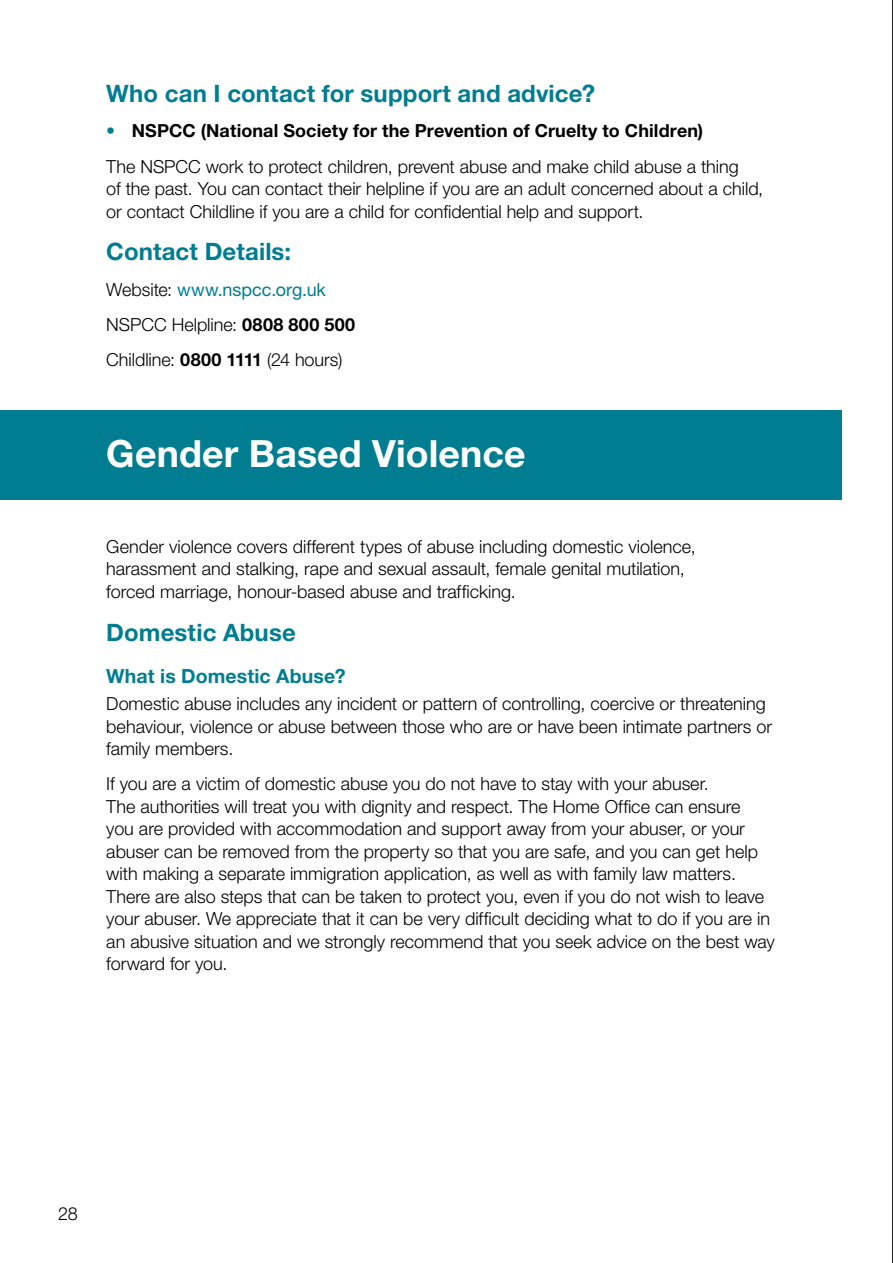
<style>
.page{position:relative;width:893px;height:1263px;background:#fff}
.page>*{position:absolute;margin:0;border:0;box-sizing:border-box;transform-origin:0 0}
.Heading_1{font:700 37.5px "Helvetica Neue LT Pro";letter-spacing:.005em;color:#fff}
.Heading_2_purple{font:700 24px "Helvetica Neue LT Pro";letter-spacing:.005em;color:#007d90}
.Heading_3{font:700 19.5px "Helvetica Neue LT Pro";letter-spacing:.005em;color:#007d90}
.Body_Text{font:300 18px/22.5px "Helvetica Neue LT Pro";color:#000}
.t1{font:700 18px "Helvetica Neue LT Pro";letter-spacing:.005em;color:#000}
.Body_Text-2{font:18px "Helvetica Neue LT Pro";color:#007d90}
.s1{font-weight:300;color:#007d90}
.s2{font-weight:300;color:#000}
.s3{font-weight:700}
</style>
<div class="page">
<hr style="left:892px;top:0;width:1px;height:1263px;background:#000">
<div style="left:0;top:410px;width:842px;height:90px;background:#007d90"></div>
<p class="Heading_2_purple" style="left:106px;top:79px;width:490px">Who can I contact for support and advice?</p>
<p class="t1" style="left:106px;top:120px;width:598px"><span class="s1">•</span> NSPCC (National Society for the Prevention of Cruelty to Children)</p>
<p class="Body_Text" style="left:106px;top:155px;width:658px">The NSPCC work to protect children, prevent abuse and make child abuse a thing<br>of the past. You can contact their helpline if you are an adult concerned about a child, or contact Childline if you are a child for confidential help and support.</p>
<p class="Heading_2_purple" style="left:106px;top:237px;width:186px">Contact Details:</p>
<p class="Body_Text-2" style="left:106px;top:279px;width:221px"><span class="s2">Website:</span> www.nspcc.org.uk</p>
<p class="Body_Text" style="left:106px;top:313px;width:250px">NSPCC Helpline: <span class="s3">0808 800 500</span></p>
<p class="Body_Text" style="left:106px;top:348px;width:238px">Childline: <span class="s3">0800 1111</span> (24 hours)</p>
<p class="Heading_1" style="left:106px;top:430px;width:421px">Gender Based Violence</p>
<p class="Body_Text" style="left:106px;top:535px;width:591px">Gender violence covers different types of abuse including domestic violence, harassment and stalking, rape and sexual assault, female genital mutilation, forced marriage, honour-based abuse and trafficking.</p>
<p class="Heading_2_purple" style="left:106px;top:617px;width:191px">Domestic Abuse</p>
<p class="Heading_3" style="left:106px;top:664px;width:241px">What is Domestic Abuse?</p>
<p class="Body_Text" style="left:106px;top:692px;width:667px">Domestic abuse includes any incident or pattern of controlling, coercive or threatening behaviour, violence or abuse between those who are or have been intimate partners or family members.</p>
<p class="Body_Text" style="left:106px;top:772px;width:670px">If you are a victim of domestic abuse you do not have to stay with your abuser.<br>The authorities will treat you with dignity and respect. The Home Office can ensure<br>you are provided with accommodation and support away from your abuser, or your abuser can be removed from the property so that you are safe, and you can get help with making a separate immigration application, as well as with family law matters.<br>There are also steps that can be taken to protect you, even if you do not wish to leave your abuser. We appreciate that it can be very difficult deciding what to do if you are in an abusive situation and we strongly recommend that you seek advice on the best way forward for you.</p>
<p class="Body_Text" style="left:58px;top:1201px;width:21px">28</p>
</div>
